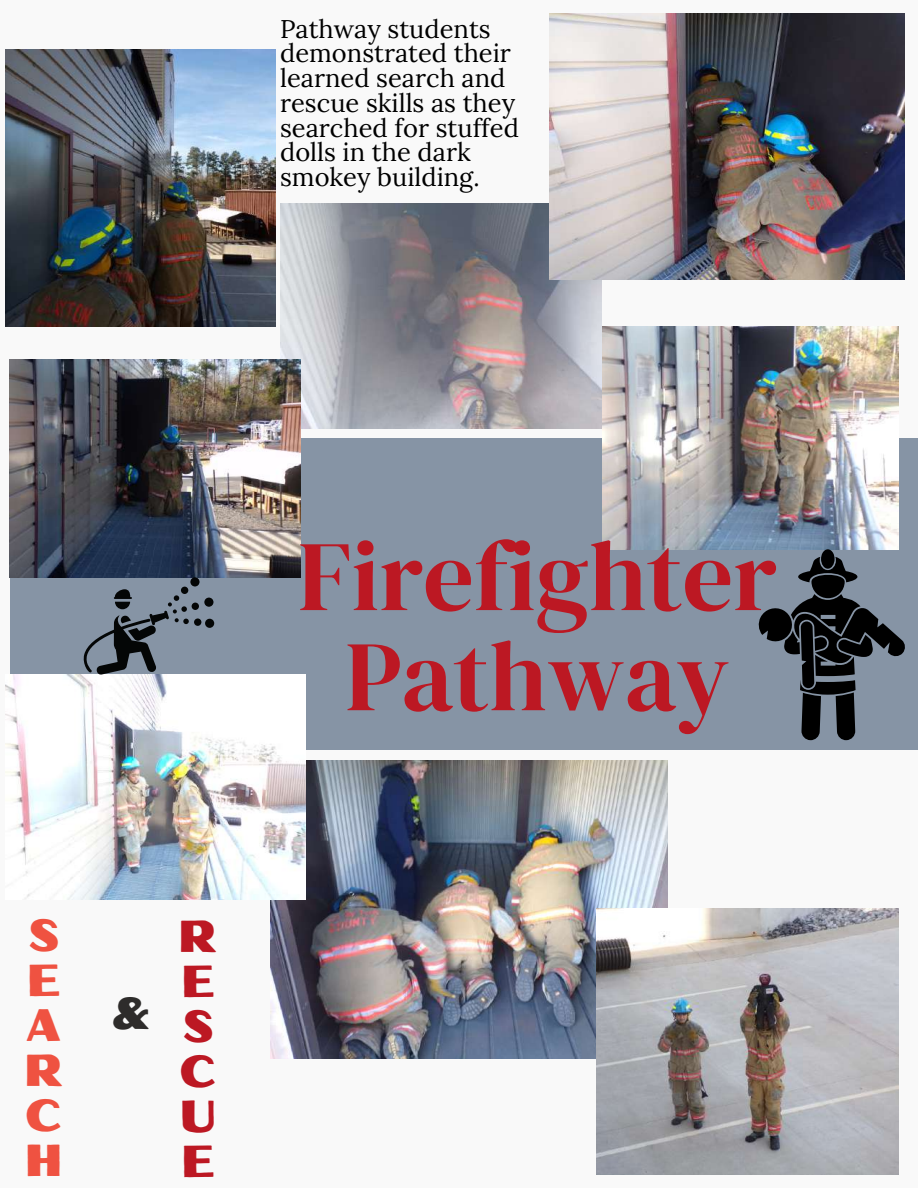
<style>
.page{position:relative;width:918px;height:1188px;background:#f9f9f9}
.page>*{position:absolute;margin:0;border:0;box-sizing:border-box;transform-origin:0 0}
.t1{font:99.6px/100.2px "DM Serif Display";color:#bc1823;text-align:center}
.t2{font:45px/45px "Oilvare Base";color:#ef5241;text-align:justify}
.t3{font:45px/45px "Oilvare Base";color:#bc1823;text-align:justify}
.t4{font:45px "Oilvare Base";color:#2e2c2b}
.t5{font:25.5px/24.8px "Lora";color:#000}
</style>
<div class="page">
<div style="left:10px;top:438px;width:908px;height:312px;background:#8694a5"></div>
<img style="left:280px;top:203px;width:322px;height:225px">
<img style="left:5px;top:50px;width:270px;height:277px">
<img style="left:550px;top:14px;width:354px;height:265px">
<img style="left:270px;top:760px;width:398px;height:298px">
<img style="left:10px;top:359px;width:290px;height:218px">
<img style="left:602px;top:327px;width:296px;height:223px">
<img style="left:5px;top:675px;width:301px;height:225px">
<img style="left:596px;top:909px;width:303px;height:265px">
<div style="left:192px;top:603px;width:7px;height:7px;background:#040606;border-radius:50%"></div>
<div style="left:194px;top:618px;width:7px;height:8px;background:#040606;border-radius:50%"></div>
<div style="left:190px;top:577px;width:10px;height:9px;background:#040606;border-radius:50%"></div>
<div style="left:204px;top:598px;width:9px;height:9px;background:#040606;border-radius:50%"></div>
<div style="left:205px;top:619px;width:9px;height:9px;background:#040606;border-radius:50%"></div>
<div style="left:181px;top:587px;width:7px;height:7px;background:#040606;border-radius:50%"></div>
<svg style="left:84px;top:589px;width:105px;height:86px"></svg>
<svg style="left:758px;top:549px;width:147px;height:191px"></svg>
<p class="t5" style="left:280px;top:16px;width:240px">Pathway students demonstrated their learned search and rescue skills as they searched for stuffed dolls in the dark smokey building.</p>
<h2 class="t2" style="left:24px;top:913px;width:40px">S E A R C H</h2>
<h2 class="t4" style="left:111px;top:985px;width:41px">&amp;</h2>
<h2 class="t3" style="left:179px;top:914px;width:40px">R E S C U E</h2>
<h1 class="t1" style="left:298px;top:525px;width:481px">Firefighter<br>Pathway</h1>
</div>
